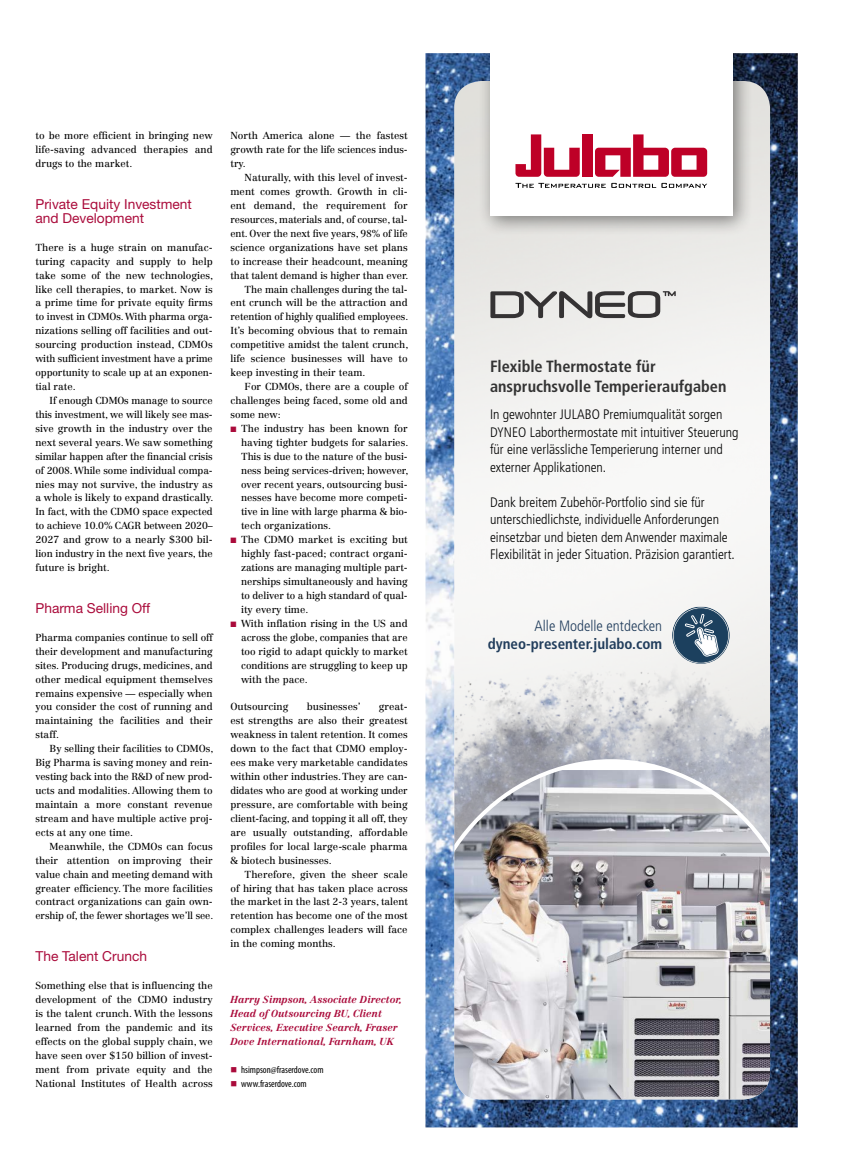
<style>
.page{position:relative;width:851px;height:1170px;background:#fff}
.page>*{position:absolute;margin:0;border:0;box-sizing:border-box;transform-origin:0 0}
.t1{font:700 condensed 16.25px/19.5px "Frutiger LT Std";color:#333}
.t2{font:700 condensed 15px "Frutiger LT Std";color:#213d5c}
.t3{font:300 condensed 15px "Frutiger LT Std";color:#213d5c}
.t4{font:300 condensed 13.75px/17.5px "Frutiger LT Std";color:#000}
.t5{font:13.75px/13.9px "Helvetica Neue LT Std";color:#aa0b3b}
.t6{font:10px/13.9px "Centennial LT Std";color:#000;text-align:justify}
.t7{font:italic 700 10px/13.9px "Centennial LT Std";color:#aa0b3b}
.t8{font:condensed 10px "Myriad Pro";color:#000}
.s1{color:#aa0b3b}
</style>
<div class="page">
<img style="left:425px;top:53px;width:372px;height:1074px">
<div style="left:478px;top:53px;width:274px;height:183px;background:#000;opacity:.45"></div>
<div style="left:490px;top:53px;width:242px;height:163px;background:#fff"></div>
<svg style="left:515px;top:183px;width:90px;height:5px"></svg>
<svg style="left:611px;top:183px;width:96px;height:5px"></svg>
<svg style="left:515px;top:134px;width:64px;height:43px"></svg>
<div style="left:582px;top:134px;width:10px;height:43px;background:#be0027"></div>
<svg style="left:595px;top:134px;width:113px;height:43px"></svg>
<svg style="left:672px;top:606px;width:57px;height:57px"></svg>
<svg style="left:490px;top:291px;width:185px;height:27px;background:#a6a5a4"></svg>
<p class="t6" style="left:35px;top:129px;width:179px">to be more efficient in bringing new life-saving advanced therapies and drugs to the market.</p>
<h3 class="t5" style="left:35px;top:197px;width:158px">Private Equity Investment and Development</h3>
<p class="t6" style="left:35px;top:240px;width:179px">There is a huge strain on manufac&shy;turing capacity and supply to help take some of the new technologies, like cell therapies, to market. Now is a prime time for private equity firms to invest in CDMOs. With pharma orga&shy;nizations selling off facilities and out&shy;sourcing production instead, CDMOs with sufficient investment have a prime opportunity to scale up at an exponen&shy;tial rate.</p>
<p class="t6" style="left:35px;top:393px;width:179px;text-indent:14px">If enough CDMOs manage to source this investment, we will likely see mas&shy;sive growth in the industry over the next several years. We saw something similar happen after the financial crisis of 2008. While some individual compa&shy;nies may not survive, the industry as a whole is likely to expand drastically.<br>In fact, with the CDMO space expected to achieve 10.0% CAGR between 2020– 2027 and grow to a nearly $300 bil&shy;lion industry in the next five years, the future is bright.</p>
<h3 class="t5" style="left:35px;top:601px;width:116px">Pharma Selling Off</h3>
<p class="t6" style="left:35px;top:630px;width:179px">Pharma companies continue to sell off their development and manufacturing sites. Producing drugs, medicines, and other medical equipment themselves remains expensive — especially when you consider the cost of running and maintaining the facilities and their staff.</p>
<p class="t6" style="left:35px;top:741px;width:179px;text-indent:14px">By selling their facilities to CDMOs, Big Pharma is saving money and rein&shy;vesting back into the R&amp;D of new prod&shy;ucts and modalities. Allowing them to maintain a more constant revenue stream and have multiple active proj&shy;ects at any one time.</p>
<p class="t6" style="left:35px;top:839px;width:179px;text-indent:14px">Meanwhile, the CDMOs can focus their attention on improving their value chain and meeting demand with greater efficiency. The more facilities contract organizations can gain own&shy;ership of, the fewer shortages we’ll see.</p>
<h3 class="t5" style="left:35px;top:949px;width:113px">The Talent Crunch</h3>
<p class="t6" style="left:35px;top:978px;width:179px">Something else that is influencing the development of the CDMO industry is the talent crunch. With the lessons learned from the pandemic and its effects on the global supply chain, we have seen over $150 billion of invest&shy;ment from private equity and the National Institutes of Health across</p>
<p class="t6" style="left:230px;top:129px;width:179px">North America alone — the fastest growth rate for the life sciences indus&shy;try.</p>
<p class="t6" style="left:244px;top:171px;width:164px">Naturally, with this level of invest-</p>
<p class="t6" style="left:230px;top:184px;width:179px">ment comes growth. Growth in cli-</p>
<p class="t6" style="left:230px;top:198px;width:179px">ent demand, the requirement for</p>
<p class="t6" style="left:230px;top:212px;width:179px">resources, materials and, of course, tal-</p>
<p class="t6" style="left:230px;top:226px;width:179px">ent. Over the next five years, 98% of life</p>
<p class="t6" style="left:230px;top:240px;width:179px">science organizations have set plans</p>
<p class="t6" style="left:230px;top:254px;width:179px">to increase their headcount, meaning</p>
<p class="t6" style="left:230px;top:268px;width:179px">that talent demand is higher than ever.</p>
<p class="t6" style="left:244px;top:282px;width:164px">The main challenges during the tal-</p>
<p class="t6" style="left:230px;top:296px;width:179px">ent crunch will be the attraction and</p>
<p class="t6" style="left:230px;top:310px;width:179px">retention of highly qualified employees.</p>
<p class="t6" style="left:230px;top:324px;width:179px">It’s becoming obvious that to remain</p>
<p class="t6" style="left:230px;top:338px;width:179px">competitive amidst the talent crunch,</p>
<p class="t6" style="left:230px;top:352px;width:179px">life science businesses will have to</p>
<p class="t6" style="left:230px;top:365px;width:136px">keep investing in their team.</p>
<p class="t6" style="left:244px;top:379px;width:164px">For CDMOs, there are a couple of</p>
<p class="t6" style="left:230px;top:393px;width:179px">challenges being faced, some old and</p>
<p class="t6" style="left:230px;top:407px;width:52px">some new:</p>
<p class="t6" style="left:230px;top:421px;width:179px"><span class="s1">◾</span> The industry has been known for</p>
<p class="t6" style="left:241px;top:435px;width:169px">having tighter budgets for salaries.</p>
<p class="t6" style="left:241px;top:449px;width:168px">This is due to the nature of the busi-</p>
<p class="t6" style="left:241px;top:463px;width:169px">ness being services-driven; however,</p>
<p class="t6" style="left:241px;top:477px;width:168px">over recent years, outsourcing busi-</p>
<p class="t6" style="left:241px;top:491px;width:168px">nesses have become more competi-</p>
<p class="t6" style="left:241px;top:505px;width:168px">tive in line with large pharma &amp; bio-</p>
<p class="t6" style="left:241px;top:519px;width:92px">tech organizations.</p>
<p class="t6" style="left:230px;top:533px;width:179px"><span class="s1">◾</span> The CDMO market is exciting but</p>
<p class="t6" style="left:241px;top:546px;width:168px">highly fast-paced; contract organi-</p>
<p class="t6" style="left:241px;top:560px;width:168px">zations are managing multiple part-</p>
<p class="t6" style="left:241px;top:574px;width:168px">nerships simultaneously and having</p>
<p class="t6" style="left:241px;top:588px;width:168px">to deliver to a high standard of qual-</p>
<p class="t6" style="left:241px;top:602px;width:69px">ity every time.</p>
<p class="t6" style="left:230px;top:616px;width:179px"><span class="s1">◾</span> With inflation rising in the US and</p>
<p class="t6" style="left:241px;top:630px;width:168px">across the globe, companies that are</p>
<p class="t6" style="left:241px;top:644px;width:168px">too rigid to adapt quickly to market</p>
<p class="t6" style="left:241px;top:658px;width:168px">conditions are struggling to keep up</p>
<p class="t6" style="left:241px;top:672px;width:68px">with the pace.</p>
<p class="t6" style="left:230px;top:700px;width:59px">Outsourcing</p>
<p class="t6" style="left:307px;top:700px;width:55px">businesses’</p>
<p class="t6" style="left:230px;top:700px;width:179px;text-indent:148px">great&shy;est strengths are also their greatest weakness in talent retention. It comes down to the fact that CDMO employ&shy;ees make very marketable candidates within other industries. They are can&shy;didates who are good at working under pressure, are comfortable with being client-facing, and topping it all off, they are usually outstanding, affordable profiles for local large-scale pharma &amp; biotech businesses.</p>
<p class="t6" style="left:230px;top:867px;width:179px;text-indent:14px">Therefore, given the sheer scale of hiring that has taken place across the market in the last 2-3 years, talent retention has become one of the most complex challenges leaders will face in the coming months.</p>
<p class="t7" style="left:230px;top:992px;width:173px">Harry Simpson, Associate Director, Head of Outsourcing BU, Client Services, Executive Search, Fraser Dove International, Farnham, UK</p>
<p class="t8" style="left:230px;top:1063px;width:95px"><span class="s1">■</span> hsimpson@fraserdove.com</p>
<p class="t8" style="left:230px;top:1077px;width:78px"><span class="s1">■</span> www.fraserdove.com</p>
<h1 class="t1" style="left:490px;top:356px;width:238px">Flexible Thermostate für anspruchsvolle Temperieraufgaben</h1>
<h3 class="t4" style="left:490px;top:406px;width:250px">In gewohnter JULABO Premiumqualität sorgen DYNEO Laborthermostate mit intuitiver Steuerung für eine verlässliche Temperierung interner und externer Applikationen.</h3>
<h3 class="t4" style="left:490px;top:493px;width:246px">Dank breitem Zubehör-Portfolio sind sie für unterschiedlichste, individuelle Anforderungen einsetzbar und bieten dem Anwender maximale Flexibilität in jeder Situation. Präzision garantiert.</h3>
<h2 class="t3" style="left:534px;top:617px;width:129px">Alle Modelle entdecken</h2>
<h2 class="t2" style="left:487px;top:634px;width:176px">dyneo-presenter.julabo.com</h2>
</div>
